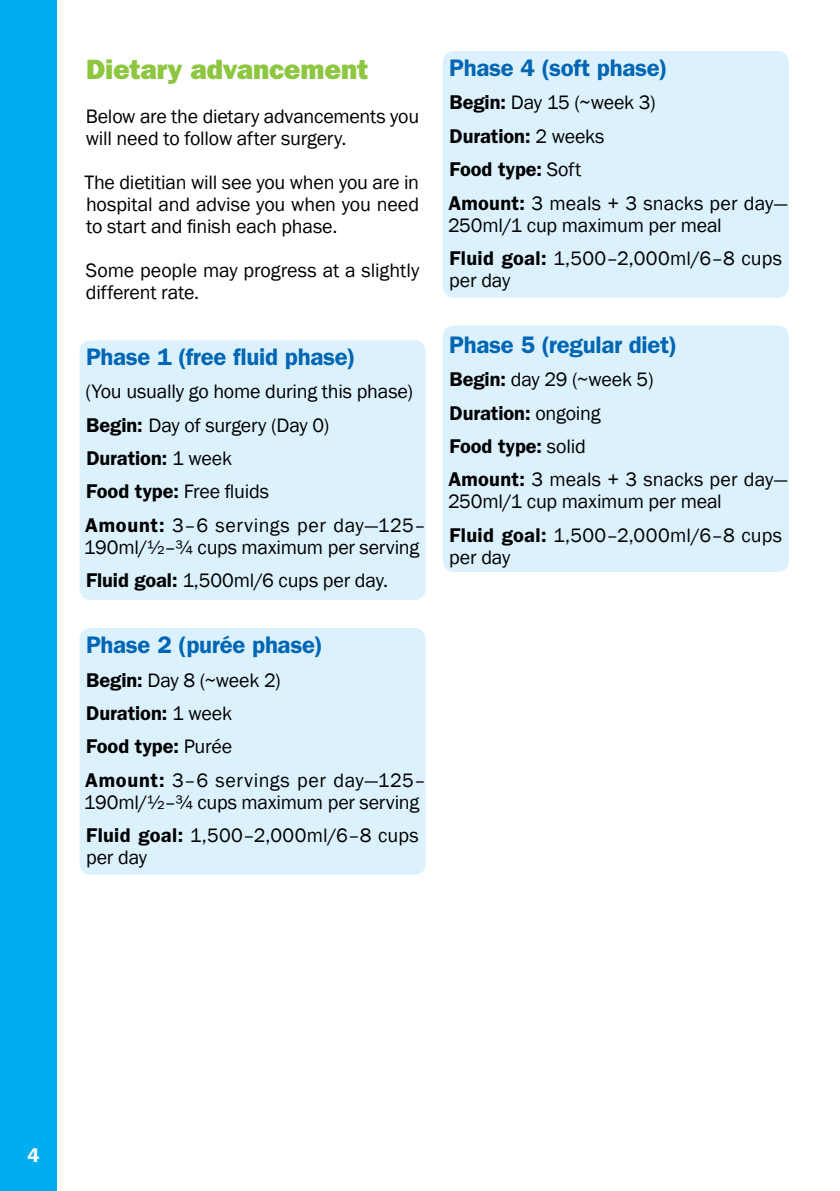
<style>
.page{position:relative;width:840px;height:1191px;background:#fff}
.page>*{position:absolute;margin:0;border:0;box-sizing:border-box;transform-origin:0 0}
.t1{font:800 28px "Franklin Gothic";letter-spacing:-.01em;color:#8dc63f}
.t2{font:600 24px "Franklin Gothic";letter-spacing:-.015em;color:#0066b3}
.t3{font:20px/33.4px "Franklin Gothic";letter-spacing:-.005em;color:#000}
.t4{font:20px/33.4px "Franklin Gothic";letter-spacing:.02em;color:#000}
.t5{font:600 20px "Franklin Gothic";color:#fff}
.s1{font-weight:600}
</style>
<div class="page">
<div style="left:79px;top:340px;width:346px;height:260px;background:#dbf1fd;border-radius:11px"></div>
<div style="left:79px;top:628px;width:346px;height:246px;background:#dbf1fd;border-radius:11px"></div>
<div style="left:442px;top:325px;width:346px;height:247px;background:#dbf1fd;border-radius:11px"></div>
<div style="left:442px;top:51px;width:346px;height:247px;background:#dbf1fd;border-radius:11px"></div>
<div style="left:0;top:0;width:57px;height:1191px;background:#00aeef"></div>
<h1 class="t1" style="left:86px;top:53px;width:283px">Dietary advancement</h1>
<p class="t3" style="left:86px;top:106px;width:335px;line-height:22px">Below are the dietary advancements you will need to follow after surgery.</p>
<p class="t3" style="left:84px;top:172px;width:336px;line-height:22px;text-align:justify">The dietitian will see you when you are in hospital and advise you when you need to start and finish each phase.</p>
<p class="t3" style="left:86px;top:260px;width:335px;line-height:22px">Some people may progress at a slightly different rate.</p>
<p class="t2" style="left:86px;top:343px;width:271px">Phase 1 (free fluid phase)</p>
<p class="t3" style="left:85px;top:375px;width:342px">(You usually go home during this phase)<br><span class="s1">Begin:</span> Day of surgery (Day 0)<br><span class="s1">Duration:</span> 1 week<br><span class="s1">Food type:</span> Free fluids<br><span class="s1">Amount:</span> 3–6 servings per day—125–</p>
<p class="t3" style="left:84px;top:531px;width:337px">190ml/½–¾ cups maximum per serving<br><span class="s1">Fluid goal:</span> 1,500ml/6 cups per day.</p>
<p class="t2" style="left:86px;top:631px;width:238px">Phase 2 (purée phase)</p>
<p class="t4" style="left:85px;top:663px;width:342px"><span class="s1">Begin:</span> Day 8 (~week 2)<br><span class="s1">Duration:</span> 1 week<br><span class="s1">Food type:</span> Purée<br><span class="s1">Amount:</span> 3–6 servings per day—125–</p>
<p class="t3" style="left:84px;top:785px;width:337px">190ml/½–¾ cups maximum per serving<br><span class="s1">Fluid goal:</span> 1,500–2,000ml/6–8 cups</p>
<p class="t3" style="left:86px;top:841px;width:63px">per day</p>
<p class="t2" style="left:449px;top:54px;width:220px">Phase 4 (soft phase)</p>
<p class="t3" style="left:448px;top:86px;width:340px"><span class="s1">Begin:</span> Day 15 (~week 3)<br><span class="s1">Duration:</span> 2 weeks<br><span class="s1">Food type:</span> Soft<br><span class="s1">Amount:</span> 3 meals + 3 snacks per day—</p>
<p class="t3" style="left:448px;top:209px;width:335px">250ml/1 cup maximum per meal<br><span class="s1">Fluid goal:</span> 1,500–2,000ml/6–8 cups</p>
<p class="t3" style="left:449px;top:264px;width:63px">per day</p>
<p class="t2" style="left:449px;top:330px;width:229px">Phase 5 (regular diet)</p>
<p class="t3" style="left:448px;top:363px;width:340px"><span class="s1">Begin:</span> day 29 (~week 5)<br><span class="s1">Duration:</span> ongoing<br><span class="s1">Food type:</span> solid<br><span class="s1">Amount:</span> 3 meals + 3 snacks per day—</p>
<p class="t3" style="left:448px;top:485px;width:335px">250ml/1 cup maximum per meal<br><span class="s1">Fluid goal:</span> 1,500–2,000ml/6–8 cups</p>
<p class="t3" style="left:449px;top:541px;width:63px">per day</p>
<p class="t5" style="left:27px;top:1143px;width:13px">4</p>
</div>
